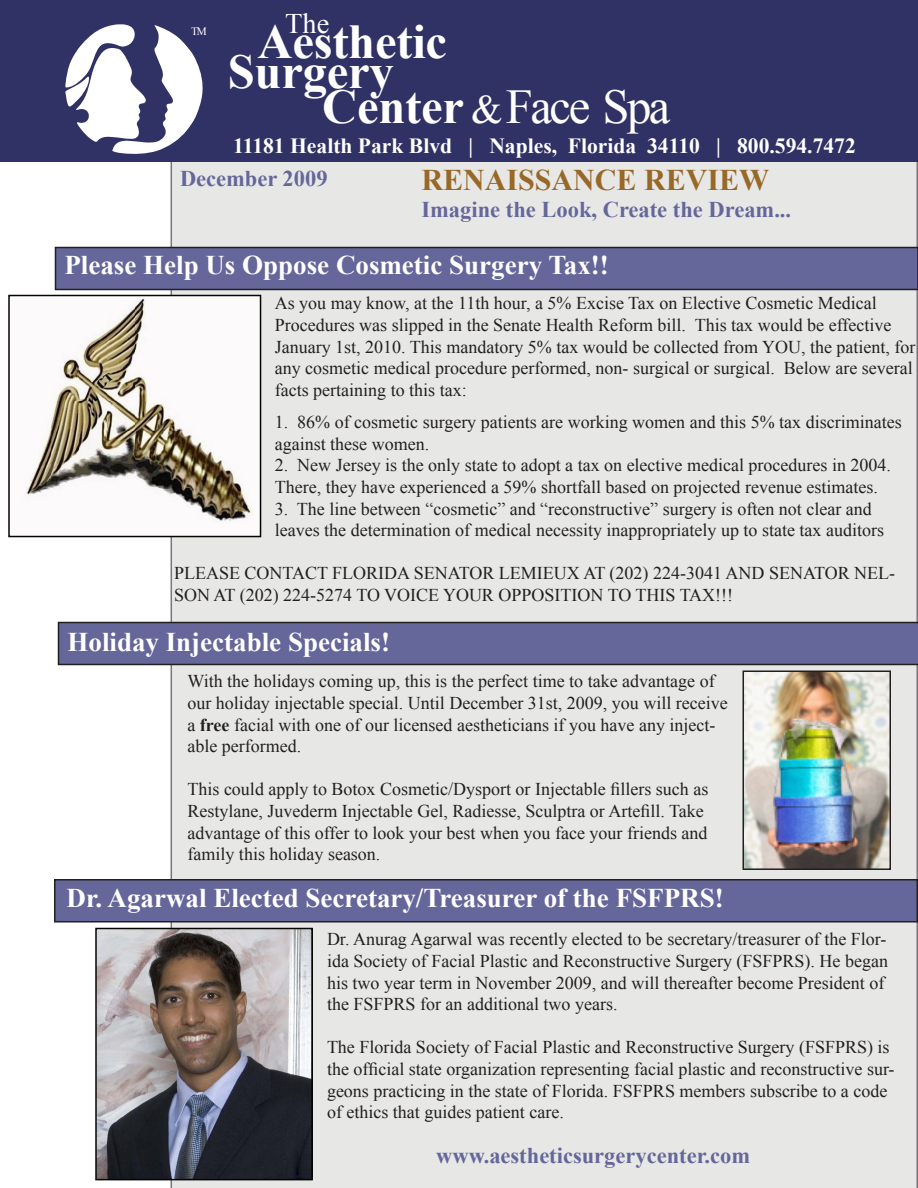
<style>
.page{position:relative;width:918px;height:1188px;background:#fff}
.page>*{position:absolute;margin:0;border:0;box-sizing:border-box;transform-origin:0 0}
.t1{font:700 48.6px/35.1px "Times New Roman";letter-spacing:-.005em;color:#fff}
.t2{font:700 30px "Times New Roman";color:#986827}
.t3{font:28.35px "Times New Roman";color:#fff}
.t4{font:700 27px "Times New Roman";color:#fff}
.t5{font:700 22.5px "Times New Roman";color:#65669a}
.t6{font:700 21.6px "Times New Roman";color:#fff}
.t7{font:18px/21.6px "Times New Roman";color:#231f20}
.t8{font:11.25px "Times New Roman";color:#fff}
.s1{font-weight:400;font-size:40.5px}
.s2{font-weight:400}
.s3{font-weight:700}
</style>
<div class="page">
<div style="left:171px;top:162px;width:747px;height:1026px;background:#e7e7e6"></div>
<div style="left:56px;top:248px;width:862px;height:41px;background:#65669a"></div>
<div style="left:55px;top:247px;width:863px;height:43px;border:2px solid #231f20"></div>
<div style="left:0;top:0;width:918px;height:162px;background:#303265"></div>
<svg style="left:65px;top:24px;width:138px;height:130px"></svg>
<svg style="left:58px;top:622px;width:860px;height:43px;background:#616192"></svg>
<div style="left:55px;top:880px;width:862px;height:42px;background:#65669a"></div>
<div style="left:54px;top:879px;width:864px;height:43px;border:2px solid #231f20"></div>
<img style="left:746px;top:673px;width:142px;height:194px">
<div style="left:743px;top:670px;width:148px;height:200px;border:2px solid #231f20"></div>
<img style="left:26px;top:298px;width:232px;height:236px">
<div style="left:8px;top:295px;width:253px;height:242px;border:2px solid #040503"></div>
<img style="left:98px;top:931px;width:212px;height:246px">
<div style="left:95px;top:928px;width:218px;height:252px;border:2px solid #040503"></div>
<p class="t8" style="left:191px;top:24px;width:17px">TM</p>
<h3 class="t3" style="left:285px;top:5px;width:46px">The</h3>
<h1 class="t1" style="left:258px;top:23px;width:191px">Aesthetic</h1>
<h1 class="t1" style="left:322px;top:53px;width:350px;text-indent:-94px">Surgery<br>Center <span class="s1">&amp;</span><span class="s2">Face Spa</span></h1>
<p class="t6" style="left:233px;top:131px;width:624px">11181 Health Park Blvd | Naples, Florida 34110 | 800.594.7472</p>
<p class="t2" style="left:422px;top:159px;width:349px">RENAISSANCE REVIEW</p>
<p class="t5" style="left:422px;top:194px;width:371px">Imagine the Look, Create the Dream...</p>
<p class="t5" style="left:180px;top:163px;width:149px">December 2009</p>
<p class="t4" style="left:64px;top:246px;width:546px">Please Help Us Oppose Cosmetic Surgery Tax!!</p>
<p class="t7" style="left:275px;top:292px;width:642px">As you may know, at the 11th hour, a 5% Excise Tax on Elective Cosmetic Medical Procedures was slipped in the Senate Health Reform bill. This tax would be effective January 1st, 2010. This mandatory 5% tax would be collected from YOU, the patient, for any cosmetic medical procedure performed, non- surgical or surgical. Below are several facts pertaining to this tax:</p>
<p class="t7" style="left:275px;top:411px;width:629px">1. 86% of cosmetic surgery patients are working women and this 5% tax discriminates against these women.</p>
<p class="t7" style="left:275px;top:454px;width:618px">2. New Jersey is the only state to adopt a tax on elective medical procedures in 2004.<br>There, they have experienced a 59% shortfall based on projected revenue estimates.</p>
<p class="t7" style="left:275px;top:498px;width:611px">3. The line between “cosmetic” and “reconstructive” surgery is often not clear and leaves the determination of medical necessity inappropriately up to state tax auditors</p>
<p class="t7" style="left:174px;top:562px;width:723px">PLEASE CONTACT FLORIDA SENATOR LEMIEUX AT (202) 224-3041 AND SENATOR NEL-<br>SON AT (202) 224-5274 TO VOICE YOUR OPPOSITION TO THIS TAX!!!</p>
<p class="t4" style="left:68px;top:624px;width:324px">Holiday Injectable Specials!</p>
<p class="t7" style="left:188px;top:670px;width:542px">With the holidays coming up, this is the perfect time to take advantage of our holiday injectable special. Until December 31st, 2009, you will receive a <span class="s3">free</span> facial with one of our licensed aestheticians if you have any inject&shy;able performed.</p>
<p class="t7" style="left:188px;top:778px;width:522px">This could apply to Botox Cosmetic/Dysport or Injectable fillers such as Restylane, Juvederm Injectable Gel, Radiesse, Sculptra or Artefill. Take advantage of this offer to look your best when you face your friends and family this holiday season.</p>
<p class="t4" style="left:67px;top:879px;width:659px">Dr. Agarwal Elected Secretary/Treasurer of the FSFPRS!</p>
<p class="t7" style="left:327px;top:928px;width:563px">Dr. Anurag Agarwal was recently elected to be secretary/treasurer of the Flor&shy;ida Society of Facial Plastic and Reconstructive Surgery (FSFPRS). He began his two year term in November 2009, and will thereafter become President of the FSFPRS for an additional two years.</p>
<p class="t7" style="left:327px;top:1036px;width:569px">The Florida Society of Facial Plastic and Reconstructive Surgery (FSFPRS) is the official state organization representing facial plastic and reconstructive sur&shy;geons practicing in the state of Florida. FSFPRS members subscribe to a code of ethics that guides patient care.</p>
<p class="t5" style="left:436px;top:1140px;width:316px">www.aestheticsurgerycenter.com</p>
</div>
